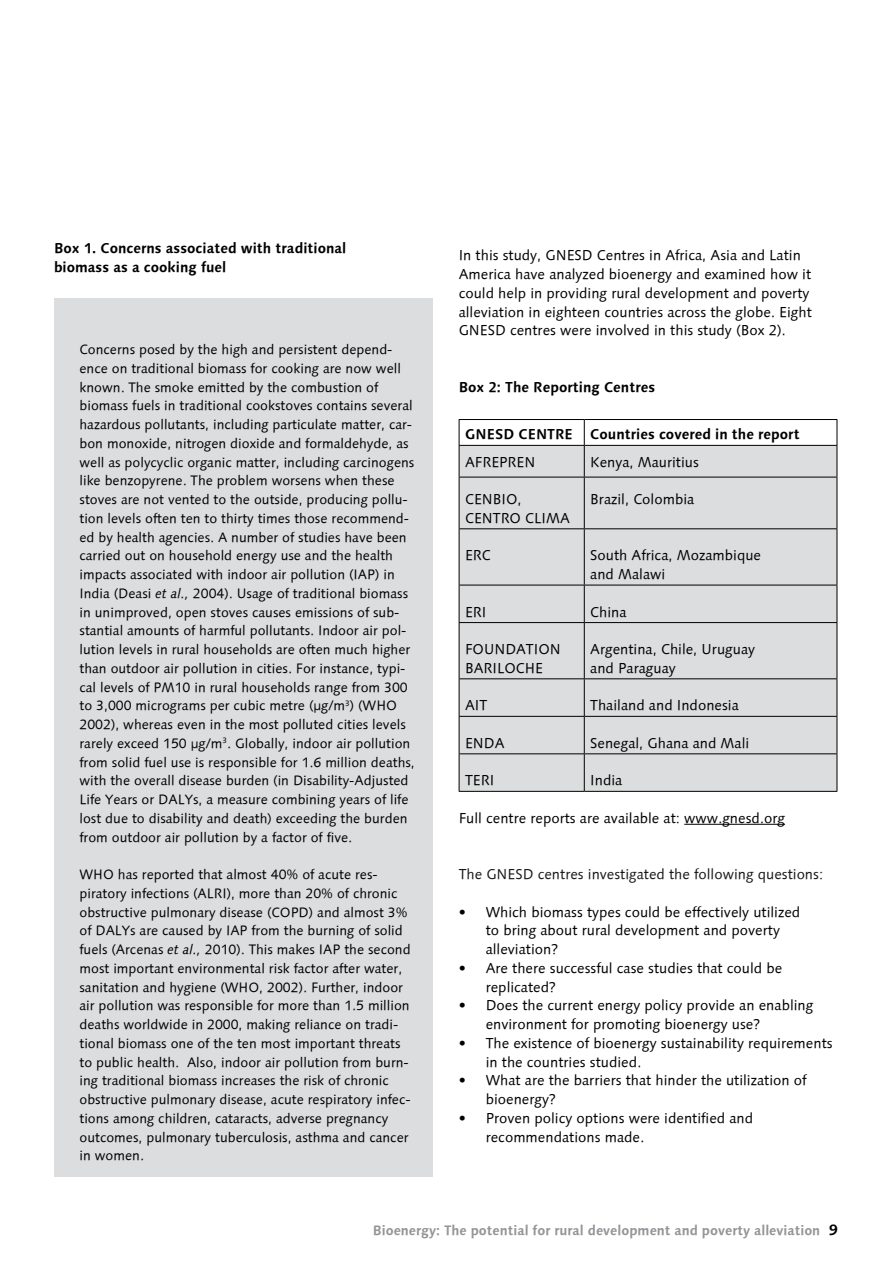
<style>
.page{position:relative;width:893px;height:1263px;background:#fff}
.page>*{position:absolute;margin:0;border:0;box-sizing:border-box;transform-origin:0 0}
.t1{font:14.25px/18.8px "Linotype Syntax";color:#000}
.t2{font:700 14.25px/18.8px "Linotype Syntax";color:#000}
.t3{font:14.25px "Linotype Syntax";color:#1a171b}
.t4{font:13.5px/18.8px "Linotype Syntax";color:#000}
.t5{font:700 13.5px "Linotype Syntax";color:#939598}
.s1{font-style:italic}
.s2{font-size:15px;color:#000}
</style>
<div class="page">
<hr style="left:684px;top:824px;width:101px;height:1px;background:#000">
<div style="left:460px;top:446px;width:377px;height:345px;background:#dcddde"></div>
<svg style="left:584px;top:420px;width:1px;height:25px"></svg>
<hr style="left:459px;top:445px;width:125px;height:1px;background:#000">
<hr style="left:584px;top:445px;width:253px;height:1px;background:#000">
<hr style="left:584px;top:446px;width:1px;height:31px;background:#000">
<hr style="left:459px;top:477px;width:125px;height:1px;background:#000">
<hr style="left:584px;top:477px;width:253px;height:1px;background:#000">
<hr style="left:584px;top:477px;width:1px;height:51px;background:#000">
<hr style="left:459px;top:528px;width:125px;height:1px;background:#000">
<hr style="left:584px;top:528px;width:253px;height:1px;background:#000">
<hr style="left:584px;top:529px;width:1px;height:56px;background:#000">
<hr style="left:459px;top:585px;width:125px;height:1px;background:#000">
<hr style="left:584px;top:585px;width:253px;height:1px;background:#000">
<hr style="left:584px;top:585px;width:1px;height:37px;background:#000">
<hr style="left:459px;top:622px;width:125px;height:1px;background:#000">
<hr style="left:584px;top:622px;width:253px;height:1px;background:#000">
<hr style="left:584px;top:623px;width:1px;height:55px;background:#000">
<hr style="left:459px;top:678px;width:125px;height:1px;background:#000">
<hr style="left:584px;top:678px;width:253px;height:1px;background:#000">
<hr style="left:584px;top:679px;width:1px;height:37px;background:#000">
<hr style="left:459px;top:716px;width:125px;height:1px;background:#000">
<hr style="left:584px;top:716px;width:253px;height:1px;background:#000">
<hr style="left:584px;top:717px;width:1px;height:36px;background:#000">
<hr style="left:459px;top:753px;width:125px;height:1px;background:#000">
<hr style="left:584px;top:753px;width:253px;height:1px;background:#000">
<hr style="left:584px;top:754px;width:1px;height:37px;background:#000">
<hr style="left:459px;top:419px;width:125px;height:1px;background:#000">
<svg style="left:459px;top:420px;width:1px;height:25px"></svg>
<hr style="left:584px;top:419px;width:253px;height:1px;background:#000">
<svg style="left:837px;top:420px;width:1px;height:25px"></svg>
<hr style="left:459px;top:446px;width:1px;height:31px;background:#000">
<hr style="left:837px;top:446px;width:1px;height:31px;background:#000">
<hr style="left:459px;top:477px;width:1px;height:51px;background:#000">
<hr style="left:837px;top:477px;width:1px;height:51px;background:#000">
<hr style="left:459px;top:529px;width:1px;height:56px;background:#000">
<hr style="left:837px;top:529px;width:1px;height:56px;background:#000">
<hr style="left:459px;top:585px;width:1px;height:37px;background:#000">
<hr style="left:837px;top:585px;width:1px;height:37px;background:#000">
<hr style="left:459px;top:623px;width:1px;height:55px;background:#000">
<hr style="left:837px;top:623px;width:1px;height:55px;background:#000">
<hr style="left:459px;top:679px;width:1px;height:37px;background:#000">
<hr style="left:837px;top:679px;width:1px;height:37px;background:#000">
<hr style="left:459px;top:717px;width:1px;height:36px;background:#000">
<hr style="left:837px;top:717px;width:1px;height:36px;background:#000">
<hr style="left:459px;top:754px;width:1px;height:37px;background:#000">
<hr style="left:837px;top:754px;width:1px;height:37px;background:#000">
<hr style="left:459px;top:791px;width:125px;height:1px;background:#000">
<hr style="left:584px;top:791px;width:253px;height:1px;background:#000">
<div style="left:54px;top:298px;width:379px;height:879px;background:#dcddde"></div>
<p class="t2" style="left:54px;top:238px;width:294px">Box 1. Concerns associated with traditional biomass as a cooking fuel</p>
<p class="t4" style="left:79px;top:340px;width:337px">Concerns posed by the high and persistent depend&shy;ence on traditional biomass for cooking are now well known. The smoke emitted by the combustion of biomass fuels in traditional cookstoves contains several hazardous pollutants, including particulate matter, car&shy;bon monoxide, nitrogen dioxide and formaldehyde, as well as polycyclic organic matter, including carcinogens like benzopyrene. The problem worsens when these stoves are not vented to the outside, producing pollu&shy;tion levels often ten to thirty times those recommend&shy;ed by health agencies. A number of studies have been carried out on household energy use and the health impacts associated with indoor air pollution (IAP) in India (Deasi <span class="s1">et al.,</span> 2004). Usage of traditional biomass in unimproved, open stoves causes emissions of sub&shy;stantial amounts of harmful pollutants. Indoor air pol&shy;lution levels in rural households are often much higher than outdoor air pollution in cities. For instance, typi&shy;cal levels of PM10 in rural households range from 300 to 3,000 micrograms per cubic metre (μg/m<sup>3</sup>) (WHO 2002), whereas even in the most polluted cities levels rarely exceed 150 μg/m<sup>3</sup>. Globally, indoor air pollution from solid fuel use is responsible for 1.6 million deaths, with the overall disease burden (in Disability-Adjusted Life Years or DALYs, a measure combining years of life lost due to disability and death) exceeding the burden from outdoor air pollution by a factor of five.</p>
<p class="t4" style="left:79px;top:865px;width:333px">WHO has reported that almost 40% of acute res&shy;piratory infections (ALRI), more than 20% of chronic obstructive pulmonary disease (COPD) and almost 3% of DALYs are caused by IAP from the burning of solid fuels (Arcenas <span class="s1">et al.,</span> 2010). This makes IAP the second most important environmental risk factor after water, sanitation and hygiene (WHO, 2002). Further, indoor air pollution was responsible for more than 1.5 million deaths worldwide in 2000, making reliance on tradi&shy;tional biomass one of the ten most important threats to public health. Also, indoor air pollution from burn&shy;ing traditional biomass increases the risk of chronic obstructive pulmonary disease, acute respiratory infec&shy;tions among children, cataracts, adverse pregnancy outcomes, pulmonary tuberculosis, asthma and cancer in women.</p>
<p class="t1" style="left:459px;top:246px;width:355px">In this study, GNESD Centres in Africa, Asia and Latin America have analyzed bioenergy and examined how it could help in providing rural development and poverty alleviation in eighteen countries across the globe. Eight GNESD centres were involved in this study (Box 2).</p>
<p class="t2" style="left:459px;top:377px;width:198px">Box 2: The Reporting Centres</p>
<p class="t2" style="left:465px;top:425px;width:336px">GNESD CENTRE Countries covered in the report</p>
<p class="t1" style="left:465px;top:452px;width:72px">AFREPREN</p>
<p class="t1" style="left:590px;top:452px;width:110px">Kenya, Mauritius</p>
<p class="t1" style="left:465px;top:490px;width:106px">CENBIO,<br>CENTRO CLIMA</p>
<p class="t1" style="left:590px;top:490px;width:106px">Brazil, Colombia</p>
<p class="t1" style="left:465px;top:546px;width:27px">ERC</p>
<p class="t1" style="left:590px;top:546px;width:172px">South Africa, Mozambique and Malawi</p>
<p class="t1" style="left:465px;top:602px;width:23px">ERI</p>
<p class="t1" style="left:590px;top:602px;width:38px">China</p>
<p class="t1" style="left:465px;top:640px;width:97px">FOUNDATION<br>BARILOCHE</p>
<p class="t1" style="left:590px;top:640px;width:166px">Argentina, Chile, Uruguay and Paraguay</p>
<p class="t1" style="left:465px;top:696px;width:24px">AIT</p>
<p class="t1" style="left:590px;top:696px;width:150px">Thailand and Indonesia</p>
<p class="t1" style="left:465px;top:734px;width:41px">ENDA</p>
<p class="t1" style="left:590px;top:734px;width:161px">Senegal, Ghana and Mali</p>
<p class="t1" style="left:465px;top:771px;width:31px">TERI</p>
<p class="t1" style="left:590px;top:771px;width:34px">India</p>
<p class="t1" style="left:459px;top:809px;width:328px">Full centre reports are available at: www.gnesd.org</p>
<p class="t3" style="left:459px;top:866px;width:366px">The GNESD centres investigated the following questions:</p>
<p class="t1" style="left:486px;top:902px;width:316px;text-indent:-27px">• Which biomass types could be effectively utilized to bring about rural development and poverty alleviation?</p>
<p class="t1" style="left:486px;top:959px;width:298px;text-indent:-27px">• Are there successful case studies that could be replicated?</p>
<p class="t1" style="left:486px;top:996px;width:329px;text-indent:-27px">• Does the current energy policy provide an enabling environment for promoting bioenergy use?</p>
<p class="t1" style="left:486px;top:1034px;width:348px;text-indent:-27px">• The existence of bioenergy sustainability requirements in the countries studied.</p>
<p class="t1" style="left:486px;top:1071px;width:322px;text-indent:-27px">• What are the barriers that hinder the utilization of bioenergy?</p>
<p class="t1" style="left:486px;top:1109px;width:269px;text-indent:-27px">• Proven policy options were identified and recommendations made.</p>
<p class="t5" style="left:373px;top:1222px;width:466px">Bioenergy: The potential for rural development and poverty alleviation <span class="s2">9</span></p>
</div>
